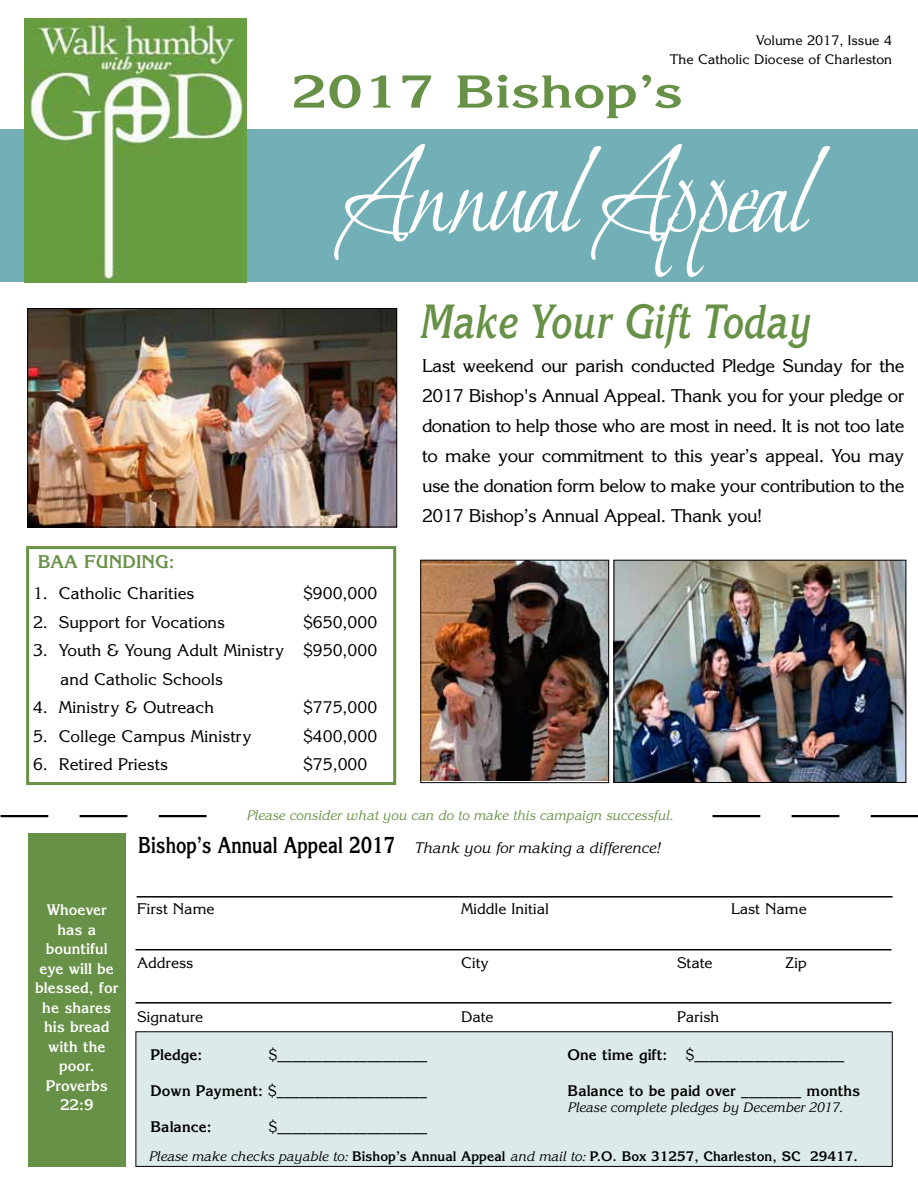
<style>
.page{position:relative;width:918px;height:1188px;background:#fff}
.page>*{position:absolute;margin:0;border:0;box-sizing:border-box;transform-origin:0 0}
.t1{font:140.85px "Bonheur Royale";color:#fff;scale:.8 1}
.t2{font:italic 700 46.8px "Korinna";color:#679146;scale:.8 1}
.t3{font:700 45px "Korinna";color:#679146;scale:1.25 1}
.t4{font:18px/30px "Korinna";letter-spacing:-.025em;color:#000;text-align:justify}
.t5{font:700 18px "Korinna";color:#679146}
.t6{font:16.5px/28.5px "Korinna";color:#000}
.t7{font:15px "Korinna";color:#000}
.t8{font:700 15px/19.5px "Korinna";color:#fff;text-align:center}
.t9{font:italic 15px "Korinna";color:#000}
.t10{font:700 15px "Korinna";color:#000}
.t11{font:700 13.5px "Korinna";color:#000}
.t12{font:italic 13.5px "Korinna";color:#679146}
.t13{font:13.5px/19.5px "Korinna";color:#000;text-align:right}
.t14{font:italic 13.5px "Korinna";color:#000}
.s1{font-weight:700;font-style:normal;font-size:22.5px}
.s2{font-weight:700}
.s3{font-weight:400;font-style:italic}
</style>
<div class="page">
<div style="left:26px;top:546px;width:370px;height:239px;border:3px solid #679146"></div>
<div style="left:28px;top:833px;width:98px;height:334px;background:#679146"></div>
<svg style="left:1px;top:815px;width:917px;height:2px"></svg>
<div style="left:234px;top:809px;width:452px;height:27px;background:#fff"></div>
<hr style="left:137px;top:896px;width:756px;height:2px;background:#000">
<hr style="left:136px;top:949px;width:756px;height:1px;background:#000">
<hr style="left:136px;top:1002px;width:756px;height:2px;background:#000">
<div style="left:136px;top:1032px;width:756px;height:134px;background:#dceaeb"></div>
<div style="left:136px;top:1031px;width:757px;height:136px;border:1px solid #000"></div>
<img style="left:29px;top:310px;width:366px;height:215px">
<div style="left:27px;top:308px;width:370px;height:219px;border:1px solid #000"></div>
<img style="left:616px;top:562px;width:288px;height:219px">
<div style="left:614px;top:560px;width:292px;height:223px;border:1px solid #000"></div>
<img style="left:422px;top:562px;width:185px;height:219px">
<div style="left:420px;top:560px;width:189px;height:223px;border:1px solid #000"></div>
<div style="left:1px;top:129px;width:917px;height:153px;background:#73afb7"></div>
<img style="left:25px;top:19px;width:221px;height:263px">
<p class="t13" style="left:670px;top:30px;width:224px">Volume 2017, Issue 4<br>The Catholic Diocese of Charleston</p>
<h3 class="t3" style="left:291px;top:64px;width:315px">2017 Bishop’s</h3>
<h1 class="t1" style="left:343px;top:123px;width:584px">Annual Appeal</h1>
<h2 class="t2" style="left:419px;top:293px;width:490px">Make Your Gift Today</h2>
<p class="t5" style="left:38px;top:550px;width:139px">BAA FUNDING:</p>
<p class="t6" style="left:33px;top:579px;width:163px">1. Catholic Charities</p>
<p class="t6" style="left:303px;top:579px;width:76px">$900,000</p>
<p class="t6" style="left:33px;top:608px;width:194px">2. Support for Vocations</p>
<p class="t6" style="left:303px;top:608px;width:76px">$650,000</p>
<p class="t6" style="left:60px;top:636px;width:319px;text-indent:-27px">3. Youth &amp; Young Adult Ministry $950,000 and Catholic Schools</p>
<p class="t6" style="left:33px;top:693px;width:183px">4. Ministry &amp; Outreach</p>
<p class="t6" style="left:303px;top:693px;width:76px">$775,000</p>
<p class="t6" style="left:33px;top:722px;width:220px">5. College Campus Ministry</p>
<p class="t6" style="left:303px;top:722px;width:76px">$400,000</p>
<p class="t6" style="left:33px;top:750px;width:136px">6. Retired Priests</p>
<p class="t6" style="left:303px;top:750px;width:66px">$75,000</p>
<p class="t4" style="left:422px;top:351px;width:484px">Last weekend our parish conducted Pledge Sunday for the 2017 Bishop's Annual Appeal. Thank you for your pledge or donation to help those who are most in need. It is not too late to make your commitment to this year’s appeal. You may use the donation form below to make your contribution to the 2017 Bishop’s Annual Appeal. Thank you!</p>
<p class="t8" style="left:35px;top:900px;width:85px">Whoever has a bountiful eye will be blessed, for he shares his bread with the poor.<br>Proverbs<br>22:9</p>
<p class="t12" style="left:246px;top:808px;width:428px">Please consider what you can do to make this campaign successful.</p>
<p class="t9" style="left:138px;top:839px;width:523px"><span class="s1">Bishop’s Annual Appeal 2017</span> Thank you for making a difference!</p>
<p class="t7" style="left:137px;top:899px;width:79px">First Name</p>
<p class="t7" style="left:461px;top:899px;width:90px">Middle Initial</p>
<p class="t7" style="left:731px;top:899px;width:77px">Last Name</p>
<p class="t7" style="left:137px;top:953px;width:58px">Address</p>
<p class="t7" style="left:461px;top:953px;width:29px">City</p>
<p class="t7" style="left:677px;top:953px;width:37px">State</p>
<p class="t7" style="left:785px;top:953px;width:23px">Zip</p>
<p class="t7" style="left:137px;top:1007px;width:68px">Signature</p>
<p class="t7" style="left:461px;top:1007px;width:34px">Date</p>
<p class="t7" style="left:677px;top:1007px;width:44px">Parish</p>
<p class="t10" style="left:151px;top:1045px;width:53px">Pledge:</p>
<p class="t7" style="left:268px;top:1045px;width:160px">$____________________</p>
<p class="t7" style="left:151px;top:1081px;width:278px"><span class="s2">Down Payment:</span> $____________________</p>
<p class="t10" style="left:151px;top:1117px;width:63px">Balance:</p>
<p class="t7" style="left:268px;top:1117px;width:160px">$____________________</p>
<p class="t7" style="left:568px;top:1045px;width:278px"><span class="s2">One time gift:</span> $____________________</p>
<p class="t10" style="left:568px;top:1081px;width:294px">Balance to be paid over ________ months</p>
<p class="t14" style="left:568px;top:1099px;width:277px">Please complete pledges by December 2017.</p>
<p class="t11" style="left:149px;top:1148px;width:710px"><span class="s3">Please make checks payable to:</span> Bishop’s Annual Appeal <span class="s3">and mail to:</span> P.O. Box 31257, Charleston, SC 29417.</p>
</div>
